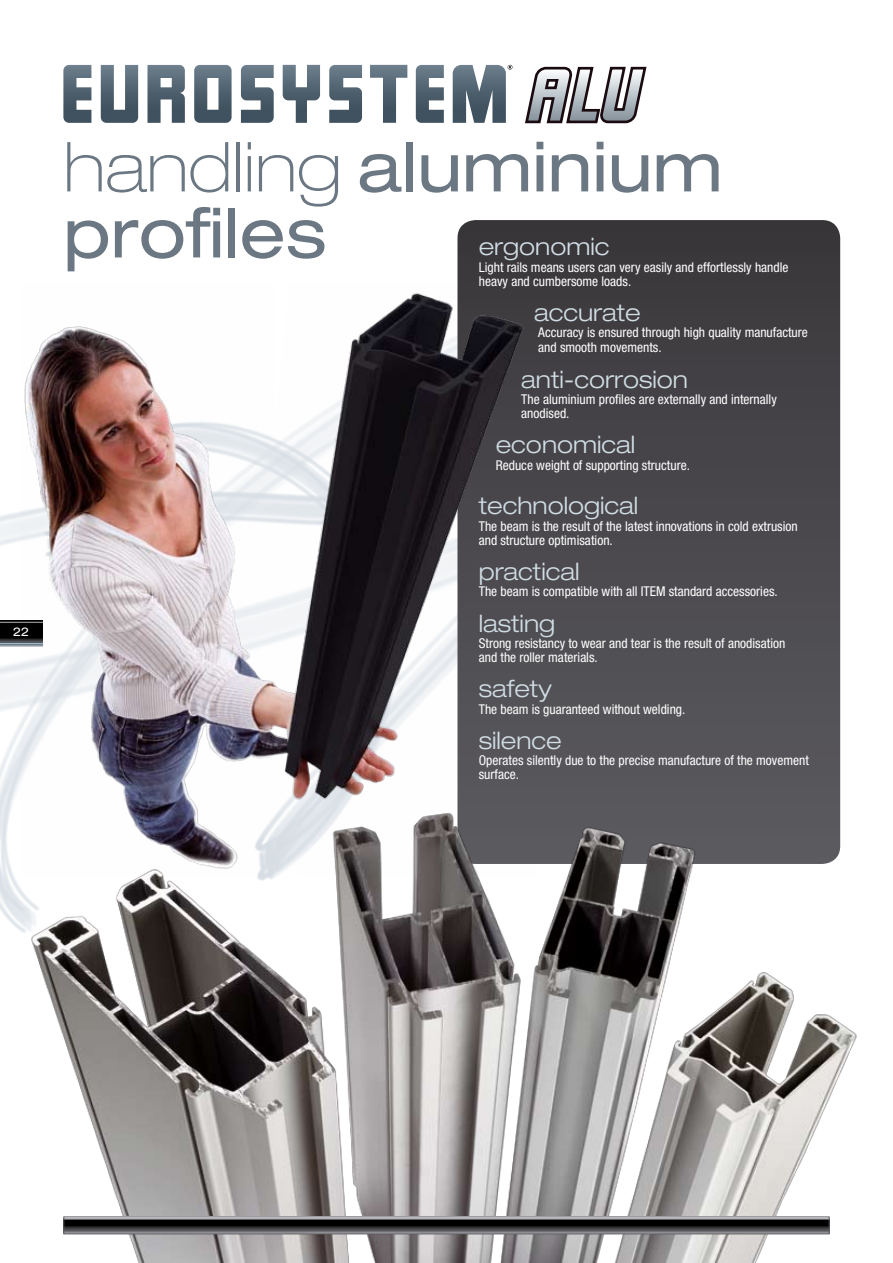
<style>
.page{position:relative;width:893px;height:1263px;background:#fff}
.page>*{position:absolute;margin:0;border:0;box-sizing:border-box;transform-origin:0 0}
.t1{font:expanded 69px/66px "Helvetica Neue";color:#6b7782}
.t2{font:300 expanded 24px "Helvetica Neue";color:#d1dee5}
.t3{font:condensed 13.5px/14.2px "Helvetica Neue";color:#fff}
.t4{font:expanded 12px "Helvetica Neue";color:#fff}
.s1{font-weight:100}
</style>
<div class="page">
<img style="left:0;top:236px;width:841px;height:697px">
<svg style="left:0;top:621px;width:21px;height:21px"></svg>
<svg style="left:0;top:642px;width:21px;height:4px"></svg>
<svg style="left:457px;top:220px;width:383px;height:551px;background:#47454a"></svg>
<img style="left:21px;top:283px;width:515px;height:594px">
<svg style="left:63px;top:65px;width:28px;height:58px"></svg>
<svg style="left:101px;top:65px;width:37px;height:58px"></svg>
<svg style="left:147px;top:65px;width:38px;height:58px"></svg>
<svg style="left:194px;top:65px;width:38px;height:58px"></svg>
<svg style="left:416px;top:65px;width:28px;height:58px"></svg>
<svg style="left:241px;top:65px;width:33px;height:58px"></svg>
<svg style="left:329px;top:65px;width:33px;height:58px"></svg>
<svg style="left:283px;top:65px;width:37px;height:58px"></svg>
<svg style="left:453px;top:65px;width:59px;height:58px"></svg>
<svg style="left:370px;top:65px;width:37px;height:58px"></svg>
<svg style="left:525px;top:66px;width:121px;height:57px"></svg>
<img style="left:24px;top:771px;width:833px;height:492px">
<svg style="left:65px;top:1218px;width:763px;height:14px;background:#313033"></svg>
<div style="left:63px;top:1216px;width:767px;height:18px;border:1px solid #5c5b60"></div>
<p class="t4" style="left:13px;top:624px;width:18px">22</p>
<h1 class="t1" style="left:63px;top:133px;width:661px"><span class="s1">handling</span> aluminium profiles</h1>
<h2 class="t2" style="left:479px;top:232px;width:132px">ergonomic</h2>
<p class="t3" style="left:479px;top:260px;width:311px">Light rails means users can very easily and effortlessly handle heavy and cumbersome loads.</p>
<h2 class="t2" style="left:534px;top:298px;width:108px">accurate</h2>
<p class="t3" style="left:538px;top:325px;width:271px;line-height:15px">Accuracy is ensured through high quality manufacture and smooth movements.</p>
<h2 class="t2" style="left:521px;top:365px;width:168px">anti-corrosion</h2>
<p class="t3" style="left:521px;top:392px;width:257px">The aluminium profiles are externally and internally anodised.</p>
<h2 class="t2" style="left:496px;top:430px;width:141px">economical</h2>
<p class="t3" style="left:496px;top:458px;width:196px">Reduce weight of supporting structure.</p>
<h2 class="t2" style="left:479px;top:491px;width:161px">technological</h2>
<p class="t3" style="left:479px;top:519px;width:320px">The beam is the result of the latest innovations in cold extrusion and structure optimisation.</p>
<h2 class="t2" style="left:479px;top:557px;width:102px">practical</h2>
<p class="t3" style="left:479px;top:584px;width:300px">The beam is compatible with all ITEM standard accessories.</p>
<h2 class="t2" style="left:479px;top:609px;width:78px">lasting</h2>
<p class="t3" style="left:479px;top:636px;width:308px">Strong resistancy to wear and tear is the result of anodisation and the roller materials.</p>
<h2 class="t2" style="left:479px;top:674px;width:74px">safety</h2>
<p class="t3" style="left:479px;top:702px;width:208px">The beam is guaranteed without welding.</p>
<h2 class="t2" style="left:479px;top:726px;width:85px">silence</h2>
<p class="t3" style="left:479px;top:753px;width:332px">Operates silently due to the precise manufacture of the movement surface.</p>
</div>
